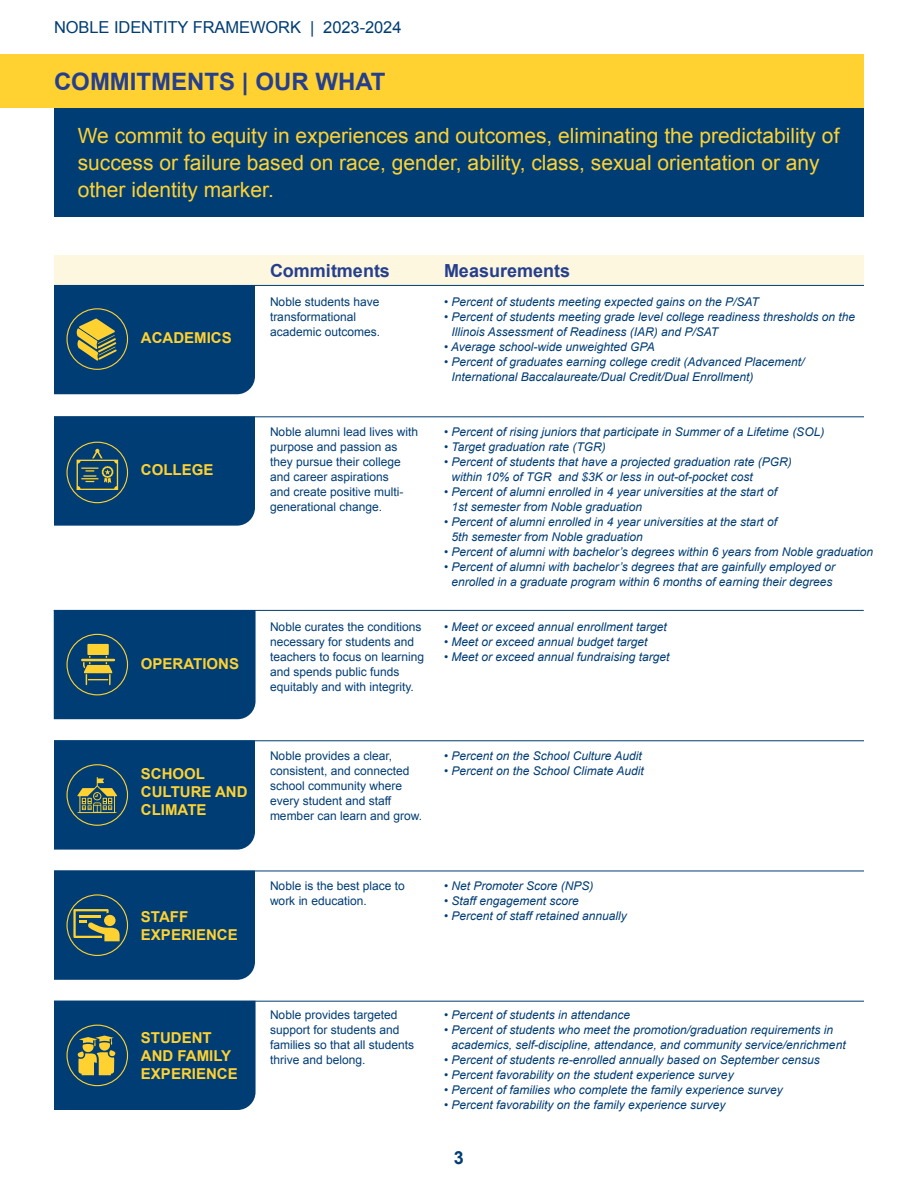
<style>
.page{position:relative;width:918px;height:1188px;background:#fff}
.page>*{position:absolute;margin:0;border:0;box-sizing:border-box;transform-origin:0 0}
.t1{font:700 24px "Arial";color:#253f8e}
.t2{font:21px/27px "Arial";color:#ffd231}
.t3{font:700 18px "Arial";color:#253f8e}
.t4{font:700 18px "Arial";color:#003d74}
.t5{font:16.5px "Arial";letter-spacing:-.005em;color:#003d74}
.t6{font:700 15px/18px "Arial";color:#ffd231}
.t7{font:italic 12px/15px "Arial";color:#003d74}
.t8{font:12px/15px "Arial";color:#003d74}
</style>
<div class="page">
<div style="left:54px;top:107px;width:810px;height:109px;background:#003d74"></div>
<div style="left:0;top:54px;width:864px;height:54px;background:#ffd231"></div>
<hr style="left:54px;top:1001px;width:810px;height:1px;background:#003d74">
<svg style="left:54px;top:1001px;width:202px;height:109px;background:#0e4571"></svg>
<div style="left:54px;top:255px;width:810px;height:30px;background:#fef7e0"></div>
<svg style="left:54px;top:286px;width:201px;height:108px;background:#0d4471"></svg>
<hr style="left:54px;top:416px;width:810px;height:1px;background:#003d74">
<hr style="left:54px;top:285px;width:810px;height:1px;background:#003d74">
<hr style="left:54px;top:610px;width:810px;height:1px;background:#003d74">
<hr style="left:54px;top:871px;width:810px;height:1px;background:#003d74">
<svg style="left:54px;top:416px;width:201px;height:110px;background:#094273"></svg>
<div style="left:54px;top:610px;width:202px;height:109px;background:#003d74"></div>
<div style="left:54px;top:872px;width:201px;height:108px;background:#003d74"></div>
<hr style="left:54px;top:740px;width:810px;height:1px;background:#003d74">
<svg style="left:54px;top:740px;width:201px;height:110px;background:#0a4372"></svg>
<p class="t5" style="left:54px;top:16px;width:349px">NOBLE IDENTITY FRAMEWORK | 2023-2024</p>
<p class="t1" style="left:54px;top:65px;width:333px">COMMITMENTS | OUR WHAT</p>
<p class="t2" style="left:78px;top:122px;width:763px">We commit to equity in experiences and outcomes, eliminating the predictability of success or failure based on race, gender, ability, class, sexual orientation or any other identity marker.</p>
<p class="t6" style="left:141px;top:330px;width:92px">ACADEMICS</p>
<p class="t6" style="left:141px;top:462px;width:74px">COLLEGE</p>
<p class="t6" style="left:141px;top:655px;width:100px">OPERATIONS</p>
<p class="t6" style="left:141px;top:765px;width:108px">SCHOOL<br>CULTURE AND<br>CLIMATE</p>
<p class="t3" style="left:270px;top:259px;width:122px">Commitments</p>
<p class="t3" style="left:444px;top:259px;width:128px">Measurements</p>
<p class="t8" style="left:270px;top:294px;width:112px">Noble students have transformational academic outcomes.</p>
<p class="t8" style="left:270px;top:424px;width:150px">Noble alumni lead lives with purpose and passion as they pursue their college and career aspirations<br>and create positive multi&shy;generational change.</p>
<p class="t8" style="left:270px;top:619px;width:156px">Noble curates the conditions necessary for students and teachers to focus on learning and spends public funds equitably and with integrity.</p>
<p class="t7" style="left:444px;top:294px;width:316px">• Percent of students meeting expected gains on the P/SAT</p>
<p class="t7" style="left:452px;top:309px;width:405px;text-indent:-8px">• Percent of students meeting grade level college readiness thresholds on the<br>Illinois Assessment of Readiness (IAR) and P/SAT</p>
<p class="t7" style="left:444px;top:339px;width:212px">• Average school-wide unweighted GPA</p>
<p class="t7" style="left:452px;top:354px;width:354px;text-indent:-8px">• Percent of graduates earning college credit (Advanced Placement/<br>International Baccalaureate/Dual Credit/Dual Enrollment)</p>
<p class="t7" style="left:444px;top:424px;width:382px">• Percent of rising juniors that participate in Summer of a Lifetime (SOL)</p>
<p class="t7" style="left:444px;top:439px;width:163px">• Target graduation rate (TGR)</p>
<p class="t7" style="left:452px;top:454px;width:342px;text-indent:-8px">• Percent of students that have a projected graduation rate (PGR) within 10% of TGR and $3K or less in out-of-pocket cost</p>
<p class="t7" style="left:452px;top:484px;width:327px;text-indent:-8px">• Percent of alumni enrolled in 4 year universities at the start of<br>1st semester from Noble graduation</p>
<p class="t7" style="left:452px;top:514px;width:327px;text-indent:-8px">• Percent of alumni enrolled in 4 year universities at the start of<br>5th semester from Noble graduation</p>
<p class="t7" style="left:444px;top:544px;width:431px">• Percent of alumni with bachelor’s degrees within 6 years from Noble graduation</p>
<p class="t7" style="left:444px;top:559px;width:393px;text-align:center">• Percent of alumni with bachelor’s degrees that are gainfully employed or enrolled in a graduate program within 6 months of earning their degrees</p>
<p class="t7" style="left:444px;top:619px;width:224px">• Meet or exceed annual enrollment target</p>
<p class="t7" style="left:444px;top:634px;width:205px">• Meet or exceed annual budget target</p>
<p class="t7" style="left:444px;top:649px;width:227px">• Meet or exceed annual fundraising target</p>
<p class="t8" style="left:270px;top:748px;width:154px">Noble provides a clear, consistent, and connected school community where every student and staff member can learn and grow.</p>
<p class="t7" style="left:444px;top:748px;width:199px">• Percent on the School Culture Audit</p>
<p class="t7" style="left:444px;top:763px;width:201px">• Percent on the School Climate Audit</p>
<p class="t6" style="left:141px;top:908px;width:98px">STAFF<br>EXPERIENCE</p>
<p class="t8" style="left:270px;top:878px;width:136px">Noble is the best place to work in education.</p>
<p class="t7" style="left:444px;top:878px;width:151px">• Net Promoter Score (NPS)</p>
<p class="t7" style="left:444px;top:893px;width:136px">• Staff engagement score</p>
<p class="t7" style="left:444px;top:908px;width:184px">• Percent of staff retained annually</p>
<p class="t6" style="left:141px;top:1029px;width:98px">STUDENT<br>AND FAMILY<br>EXPERIENCE</p>
<p class="t8" style="left:270px;top:1008px;width:146px">Noble provides targeted support for students and families so that all students thrive and belong.</p>
<p class="t7" style="left:444px;top:1008px;width:188px">• Percent of students in attendance</p>
<p class="t7" style="left:452px;top:1023px;width:396px;text-indent:-8px">• Percent of students who meet the promotion/graduation requirements in academics, self-discipline, attendance, and community service/enrichment</p>
<p class="t7" style="left:444px;top:1053px;width:377px">• Percent of students re-enrolled annually based on September census</p>
<p class="t7" style="left:444px;top:1068px;width:291px">• Percent favorability on the student experience survey</p>
<p class="t7" style="left:444px;top:1083px;width:340px">• Percent of families who complete the family experience survey</p>
<p class="t7" style="left:444px;top:1098px;width:283px">• Percent favorability on the family experience survey</p>
<p class="t4" style="left:454px;top:1146px;width:12px">3</p>
</div>
